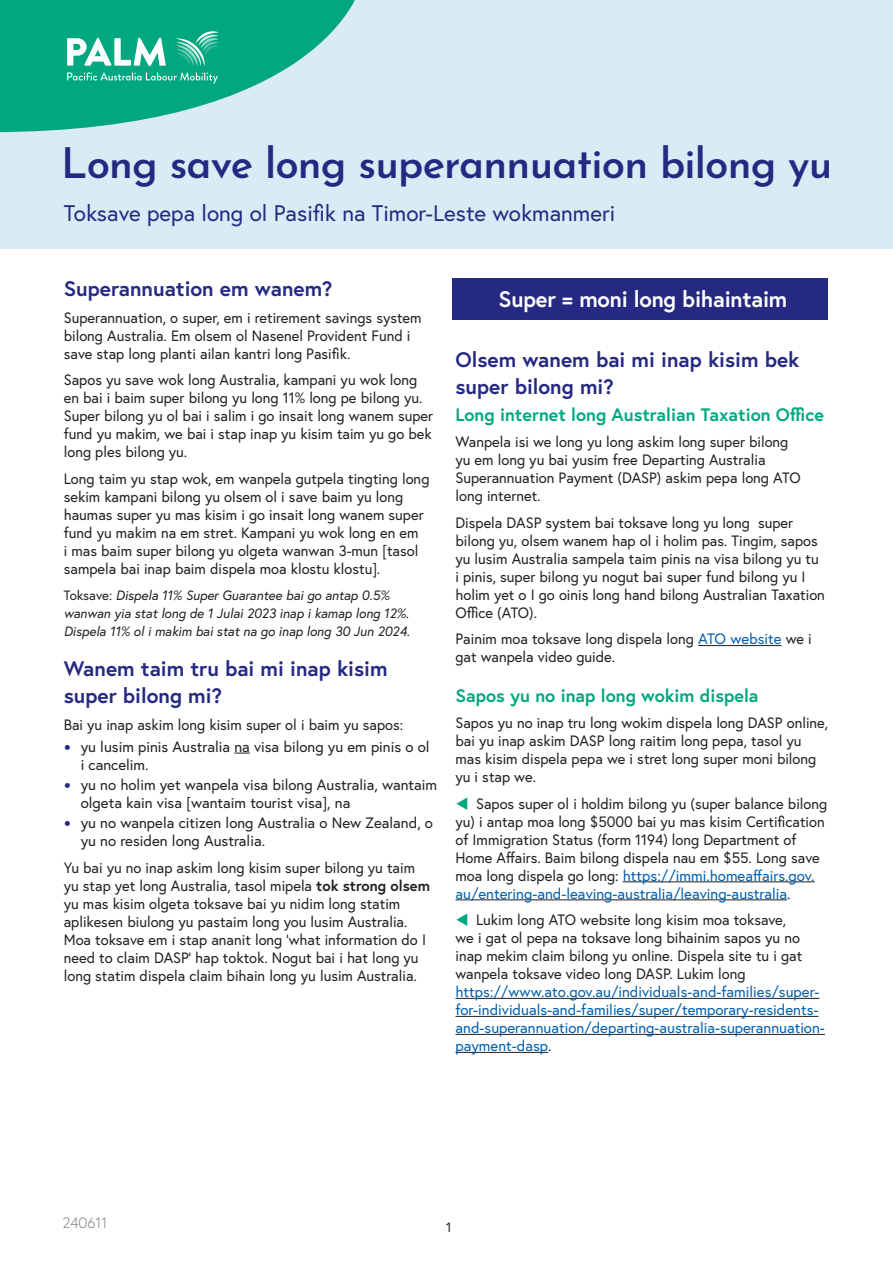
<style>
.page{position:relative;width:893px;height:1263px;background:#fff}
.page>*{position:absolute;margin:0;border:0;box-sizing:border-box;transform-origin:0 0}
.t1{font:600 42px "Josefin Sans";letter-spacing:-.02em;color:#252982}
.body{font:22.5px "Europa";color:#252982}
.body-2{font:700 22.5px "Europa";letter-spacing:-.01em;color:#fff}
.B2_head{font:700 21px/27px "Europa";color:#252982}
.C_head{font:700 18px "Europa";color:#00a77f}
.body-3{font:15px/18px "Europa";color:#231f20}
.body-4{font:15px/18px "Europa";color:#015fae}
.b_blue{font:300 15px "Europa";color:#7e8083}
.body-5{font:italic 13.5px/18px "Europa";color:#231f20}
.t2{font:13.5px "Europa";color:#231f20}
.s1{font-style:normal}
.s2{font-family:"Josefin Sans";font-weight:700;color:#252982}
.s3{font-weight:700}
.s4{color:#015fae}
.s5{color:#00a77f}
.s6{color:#231f20}
</style>
<div class="page">
<svg style="left:234px;top:753px;width:16px;height:1px"></svg>
<hr style="left:698px;top:645px;width:84px;height:1px;background:#231f20">
<hr style="left:623px;top:881px;width:192px;height:1px;background:#231f20">
<hr style="left:455px;top:899px;width:332px;height:1px;background:#231f20">
<hr style="left:455px;top:998px;width:364px;height:1px;background:#231f20">
<hr style="left:455px;top:1016px;width:363px;height:1px;background:#231f20">
<hr style="left:455px;top:1034px;width:370px;height:1px;background:#231f20">
<hr style="left:455px;top:1052px;width:93px;height:1px;background:#231f20">
<div style="left:0;top:0;width:893px;height:248px;background:#daebf5"></div>
<svg style="left:0;top:0;width:355px;height:132px;fill:#00a77f"></svg>
<svg style="left:67px;top:38px;width:99px;height:28px;background:#7fd2be"></svg>
<svg style="left:67px;top:72px;width:151px;height:12px;background:#31b797"></svg>
<svg style="left:176px;top:31px;width:42px;height:35px"></svg>
<div style="left:452px;top:278px;width:376px;height:42px;background:#252982"></div>
<h1 class="t1" style="left:61px;top:127px;width:773px">Long save long superannuation bilong yu</h1>
<p class="body" style="left:64px;top:199px;width:553px">Toksave pepa long ol Pasifik na Timor-Leste wokmanmeri</p>
<p class="B2_head" style="left:64px;top:275px;width:270px">Superannuation em wanem?</p>
<p class="body-3" style="left:64px;top:308px;width:359px">Superannuation, o super, em i retirement savings system bilong Australia. Em olsem ol Nasenel Provident Fund i save stap long planti ailan kantri long Pasifik.</p>
<p class="body-3" style="left:64px;top:371px;width:371px">Sapos yu save wok long Australia, kampani yu wok long en bai i baim super bilong yu long 11% long pe bilong yu.<br>Super bilong yu ol bai i salim i go insait long wanem super fund yu makim, we bai i stap inap yu kisim taim yu go bek long ples bilong yu.</p>
<p class="body-3" style="left:64px;top:469px;width:367px">Long taim yu stap wok, em wanpela gutpela tingting long sekim kampani bilong yu olsem ol i save baim yu long haumas super yu mas kisim i go insait long wanem super fund yu makim na em stret. Kampani yu wok long en em<br>i mas baim super bilong yu olgeta wanwan 3-mun [tasol sampela bai inap baim dispela moa klostu klostu].</p>
<p class="body-5" style="left:64px;top:586px;width:348px"><span class="s1">Toksave:</span> Dispela 11% Super Guarantee bai go antap 0.5% wanwan yia stat long de 1 Julai 2023 inap i kamap long 12%.<br>Dispela 11% ol i makim bai stat na go inap long 30 Jun 2024.</p>
<p class="B2_head" style="left:64px;top:655px;width:325px">Wanem taim tru bai mi inap kisim super bilong mi?</p>
<p class="body-3" style="left:64px;top:715px;width:341px">Bai yu inap askim long kisim super ol i baim yu sapos:</p>
<p class="body-3" style="left:81px;top:737px;width:350px;text-indent:-17px"><span class="s2">•</span> yu lusim pinis Australia na visa bilong yu em pinis o ol i cancelim.</p>
<p class="body-3" style="left:81px;top:775px;width:358px;text-indent:-17px"><span class="s2">•</span> yu no holim yet wanpela visa bilong Australia, wantaim olgeta kain visa [wantaim tourist visa], na</p>
<p class="body-3" style="left:81px;top:814px;width:354px;text-indent:-17px"><span class="s2">•</span> yu no wanpela citizen long Australia o New Zealand, o yu no residen long Australia.</p>
<p class="body-3" style="left:64px;top:858px;width:368px">Yu bai yu no inap askim long kisim super bilong yu taim yu stap yet long Australia, tasol mipela <span class="s3">tok strong olsem </span>yu mas kisim olgeta toksave bai yu nidim long statim aplikesen biulong yu pastaim long you lusim Australia.<br>Moa toksave em i stap ananit long ‘what information do I need to claim DASP’ hap toktok. Nogut bai i hat long yu long statim dispela claim bihain long yu lusim Australia.</p>
<p class="body-2" style="left:499px;top:284px;width:290px">Super = moni long bihaintaim</p>
<p class="B2_head" style="left:455px;top:346px;width:346px">Olsem wanem bai mi inap kisim bek super bilong mi?</p>
<p class="C_head" style="left:455px;top:402px;width:370px">Long internet long Australian Taxation Office</p>
<p class="body-3" style="left:455px;top:433px;width:347px">Wanpela isi we long yu long askim long super bilong yu em long yu bai yusim free Departing Australia Superannuation Payment (DASP) askim pepa long ATO long internet.</p>
<p class="body-3" style="left:455px;top:513px;width:371px">Dispela DASP system bai toksave long yu long super bilong yu, olsem wanem hap ol i holim pas. Tingim, sapos yu lusim Australia sampela taim pinis na visa bilong yu tu i pinis, super bilong yu nogut bai super fund bilong yu I holim yet o I go oinis long hand bilong Australian Taxation Office (ATO).</p>
<p class="body-3" style="left:455px;top:630px;width:358px">Painim moa toksave long dispela long <span class="s4">ATO website</span> we i gat wanpela video guide.</p>
<p class="C_head" style="left:455px;top:683px;width:305px">Sapos yu no inap long wokim dispela</p>
<p class="body-3" style="left:455px;top:714px;width:374px">Sapos yu no inap tru long wokim dispela long DASP online, bai yu inap askim DASP long raitim long pepa, tasol yu mas kisim dispela pepa we i stret long super moni bilong yu i stap we.</p>
<p class="body-3" style="left:455px;top:794px;width:373px"><span class="s5">▼</span> Sapos super ol i holdim bilong yu (super balance bilong yu) i antap moa long $5000 bai yu mas kisim Certification of Immigration Status (form 1194) long Department of Home Affairs. Baim bilong dispela nau em $55. Long save moa long dispela go long: <span class="s4">https://immi.homeaffairs.gov. au/entering-and-leaving-australia/leaving-australia</span>.</p>
<p class="body-4" style="left:455px;top:911px;width:371px"><span class="s5">▼</span> <span class="s6">Lukim long ATO website long kisim moa toksave,<br>we i gat ol pepa na toksave long bihainim sapos yu no inap mekim claim bilong yu online. Dispela site tu i gat wanpela toksave video long DASP. Lukim long </span>https://www.ato.gov.au/individuals-and-families/super&shy;for-individuals-and-families/super/temporary-residents&shy;and-superannuation/departing-australia-superannuation&shy;payment-dasp<span class="s6">.</span></p>
<p class="b_blue" style="left:62px;top:1213px;width:46px">240611</p>
<p class="t2" style="left:446px;top:1219px;width:7px">1</p>
</div>
